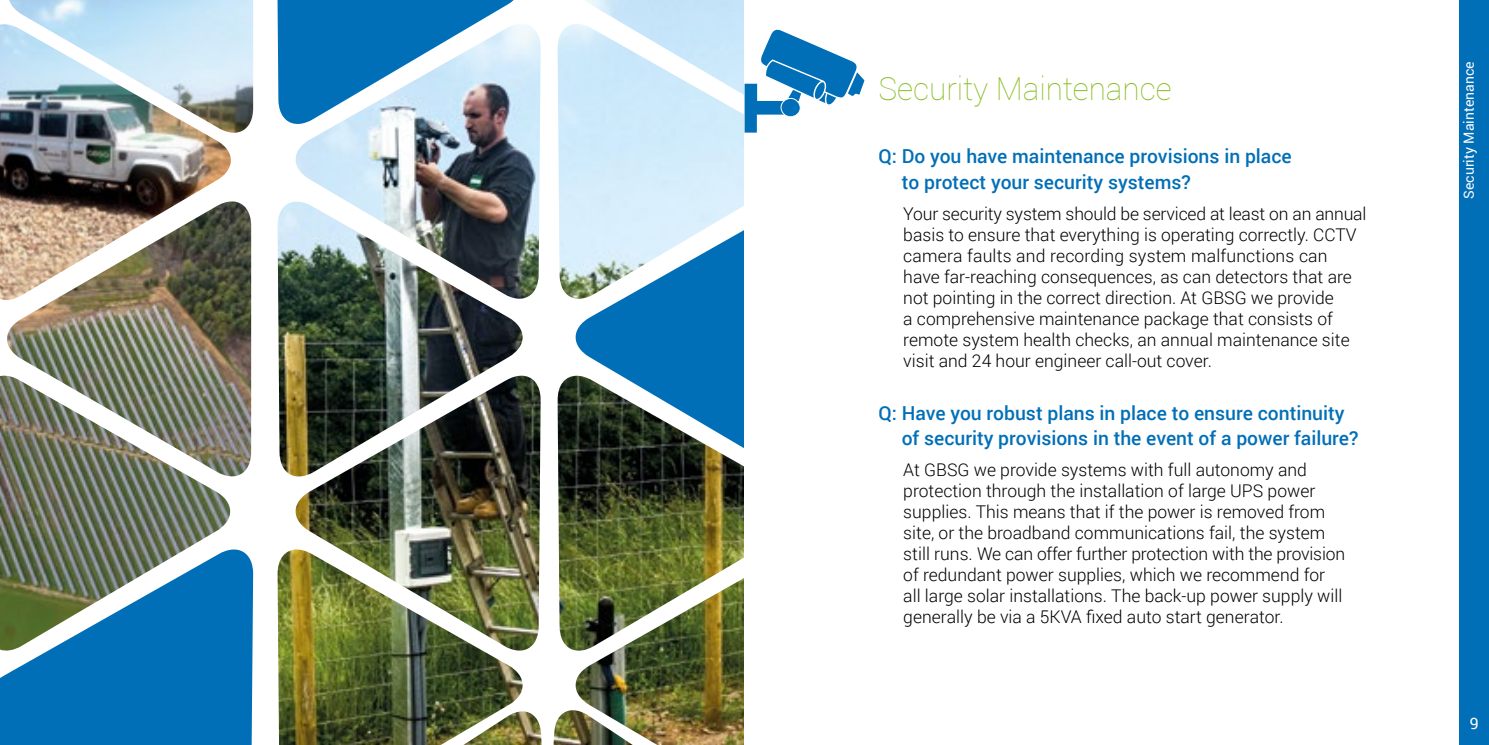
<style>
.page{position:relative;width:1489px;height:745px;background:#fff}
.page>*{position:absolute;margin:0;border:0;box-sizing:border-box;transform-origin:0 0}
.t1{font:100 31.5px "Roboto";color:#89bd24}
.t2{font:500 19.25px/25.2px "Roboto";color:#006fb7}
.t3{font:300 17.5px/21px "Roboto";color:#000}
.t4{font:15.75px "Roboto";color:#fff}
.t5{font:14px "Roboto";color:#fff}
</style>
<div class="page">
<img style="left:277px;top:0;width:467px;height:744px">
<svg style="left:277px;top:0;width:249px;height:130px"></svg>
<div style="left:0;top:561px;width:253px;height:183px;background:#006fb7"></div>
<div style="left:1458px;top:0;width:30px;height:744px;background:#006fb7"></div>
<img style="left:0;top:0;width:253px;height:301px">
<img style="left:0;top:201px;width:251px;height:450px">
<svg style="left:744px;top:29px;width:121px;height:103px"></svg>
<div style="left:780px;top:98px;width:20px;height:19px;background:#006fb7;border-radius:50%"></div>
<div style="left:780px;top:98px;width:21px;height:19px;border:1px solid #fff;border-radius:50%"></div>
<h1 class="t1" style="left:878px;top:67px;width:295px">Security Maintenance</h1>
<p class="t2" style="left:901px;top:143px;width:391px;text-indent:-23px">Q: Do you have maintenance provisions in place to protect your security systems?</p>
<p class="t3" style="left:903px;top:202px;width:464px">Your security system should be serviced at least on an annual basis to ensure that everything is operating correctly. CCTV camera faults and recording system malfunctions can have far-reaching consequences, as can detectors that are not pointing in the correct direction. At GBSG we provide<br>a comprehensive maintenance package that consists of remote system health checks, an annual maintenance site visit and 24 hour engineer call-out cover.</p>
<p class="t2" style="left:901px;top:399px;width:458px;text-indent:-23px">Q: Have you robust plans in place to ensure continuity of security provisions in the event of a power failure?</p>
<p class="t3" style="left:903px;top:458px;width:443px">At GBSG we provide systems with full autonomy and protection through the installation of large UPS power supplies. This means that if the power is removed from site, or the broadband communications fail, the system still runs. We can offer further protection with the provision of redundant power supplies, which we recommend for all large solar installations. The back-up power supply will generally be via a 5KVA fixed auto start generator.</p>
<p class="t5" style="left:1458px;top:199px;width:139px;rotate:-90deg">Security Maintenance</p>
<p class="t4" style="left:1469px;top:711px;width:10px">9</p>
</div>
